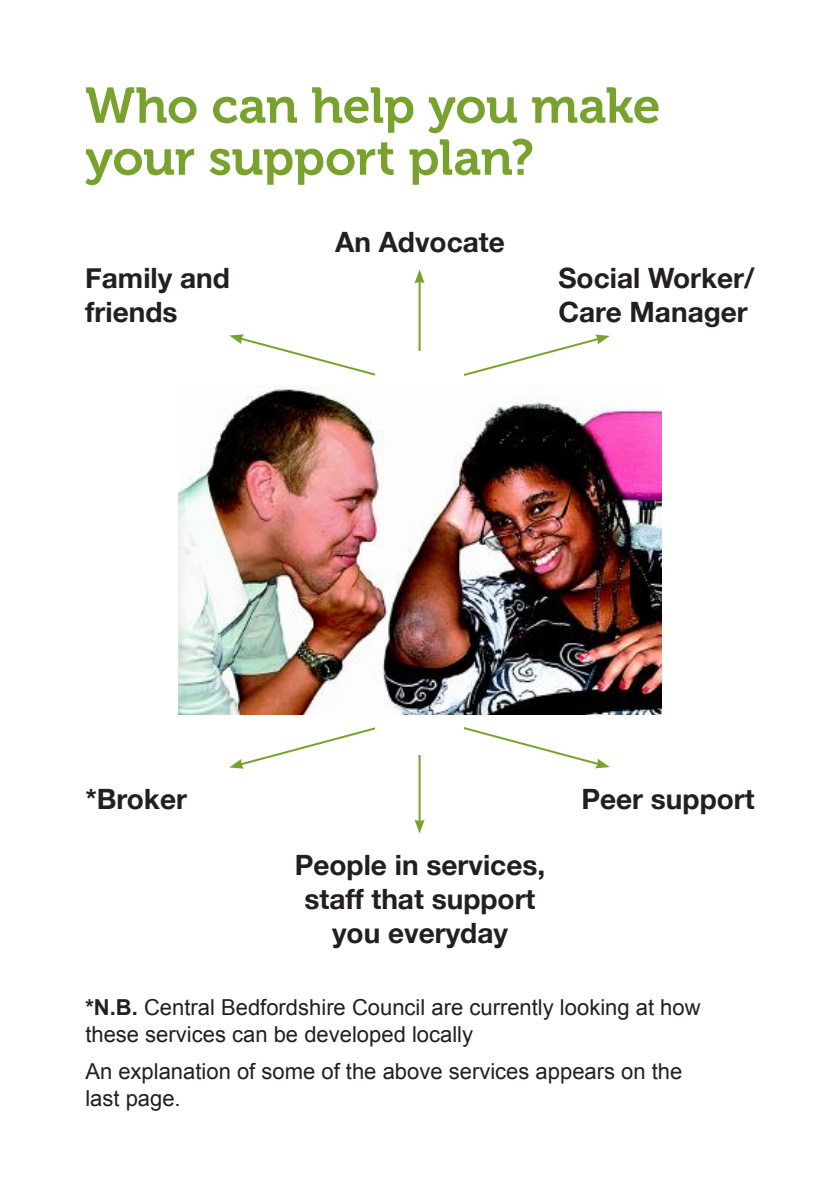
<style>
.page{position:relative;width:839px;height:1190px;background:#fff}
.page>*{position:absolute;margin:0;border:0;box-sizing:border-box;transform-origin:0 0}
.t1{font:50px/52px "Museo 700";letter-spacing:-.01em;color:#78a22d}
.t2{font:700 28px/33.6px "Helvetica Neue";color:#231f20}
.t3{font:22px/26.4px "Arial";color:#231f20}
.s1{font-weight:700}
</style>
<div class="page">
<hr style="left:418px;top:280px;width:2px;height:85px;background:#78a22d">
<svg style="left:414px;top:269px;width:10px;height:14px"></svg>
<svg style="left:229px;top:334px;width:146px;height:42px"></svg>
<svg style="left:464px;top:335px;width:145px;height:41px"></svg>
<hr style="left:418px;top:738px;width:2px;height:85px;background:#78a22d">
<svg style="left:414px;top:820px;width:10px;height:14px"></svg>
<svg style="left:229px;top:727px;width:146px;height:42px"></svg>
<svg style="left:464px;top:727px;width:145px;height:41px"></svg>
<div style="left:375px;top:352px;width:88px;height:403px;background:#fff"></div>
<img style="left:178px;top:386px;width:483px;height:328px">
<h1 class="t1" style="left:85px;top:80px;width:576px">Who can help you make your support plan?</h1>
<p class="t2" style="left:85px;top:261px;width:154px">Family and– friends</p>
<p class="t2" style="left:335px;top:225px;width:171px">An Advocate</p>
<p class="t2" style="left:558px;top:261px;width:197px">Social Worker/<br>Care Manager</p>
<p class="t2" style="left:85px;top:782px;width:103px">*Broker</p>
<p class="t2" style="left:581px;top:782px;width:175px">Peer support</p>
<p class="t2" style="left:295px;top:848px;width:260px;text-align:center">People in services,– staff that support– you everyday</p>
<p class="t3" style="left:85px;top:994px;width:616px"><span class="s1">*N.B.</span> Central Bedfordshire Council are currently looking at how these services can be developed locally</p>
<p class="t3" style="left:85px;top:1059px;width:598px">An explanation of some of the above services appears on the last page.</p>
</div>
